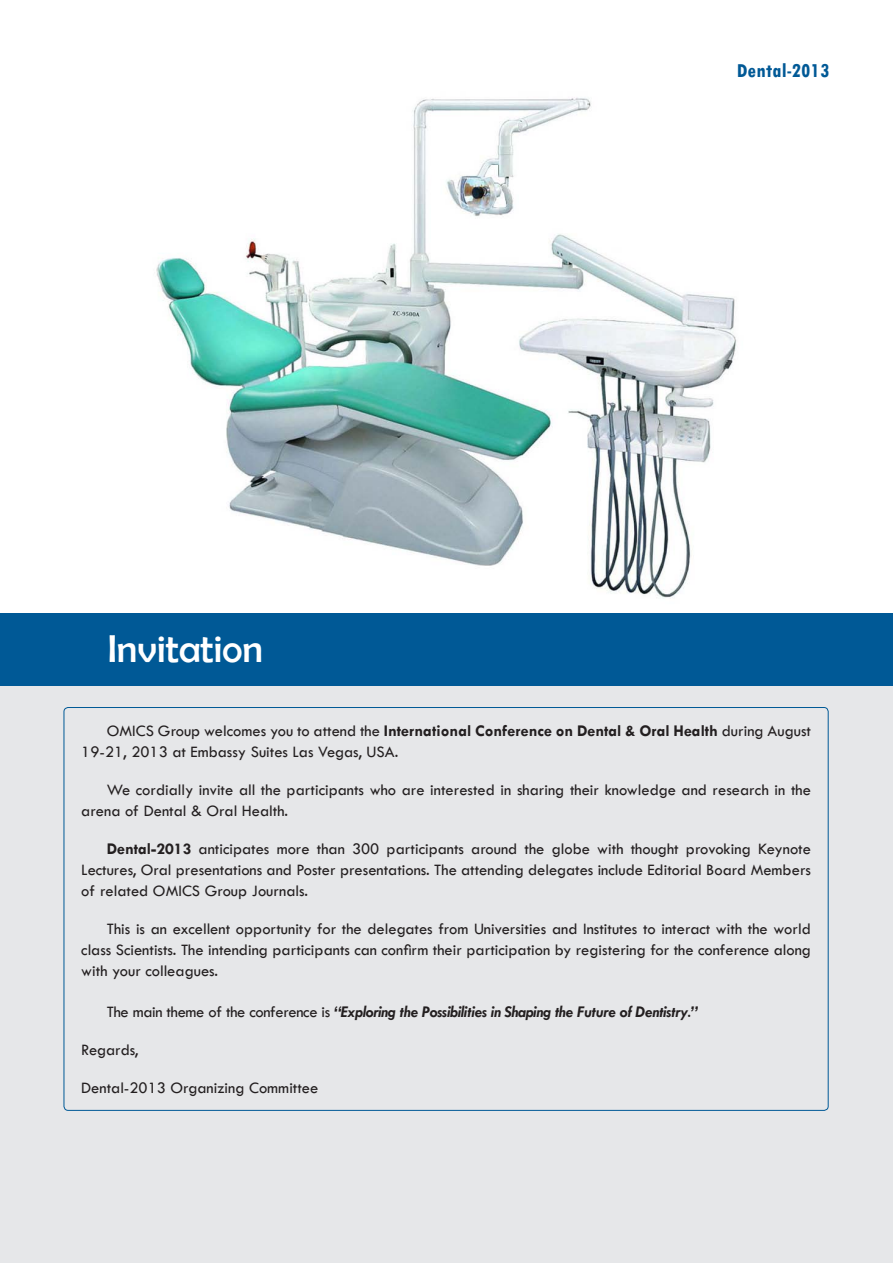
<style>
.page{position:relative;width:893px;height:1263px;background:#fff}
.page>*{position:absolute;margin:0;border:0;box-sizing:border-box;transform-origin:0 0}
.t1{font:39px "Berlin Sans FB";color:#fff}
.t2{font:700 condensed 21px "Tw Cen";letter-spacing:.01em;color:#005996}
.t3{font:16.5px/21px "Tw Cen";color:#231f20}
.t4{font:italic 700 16.5px "Tw Cen";letter-spacing:-.02em;color:#231f20}
.s1{font-weight:700}
.s2{font-weight:400;font-style:normal}
</style>
<div class="page">
<img style="left:156px;top:97px;width:581px;height:502px">
<div style="left:0;top:685px;width:893px;height:578px;background:#e6e7e9"></div>
<div style="left:0;top:613px;width:893px;height:72px;background:#005996"></div>
<p class="t1" style="left:108px;top:627px;width:157px">Invitation</p>
<p class="t2" style="left:737px;top:58px;width:94px">Dental-2013</p>
<p class="t3" style="left:81px;top:720px;width:731px;text-indent:26px">OMICS Group welcomes you to attend the <span class="s1">International Conference on Dental &amp; Oral Health</span> during August<br>19-21, 2013 at Embassy Suites Las Vegas, USA.</p>
<p class="t3" style="left:81px;top:779px;width:731px;text-indent:26px">We cordially invite all the participants who are interested in sharing their knowledge and research in the arena of Dental &amp; Oral Health.</p>
<p class="t3" style="left:81px;top:838px;width:731px;text-align:justify;text-indent:26px"><span class="s1">Dental-2013</span> anticipates more than 300 participants around the globe with thought provoking Keynote Lectures, Oral presentations and Poster presentations. The attending delegates include Editorial Board Members of related OMICS Group Journals.</p>
<p class="t3" style="left:81px;top:918px;width:731px;text-align:justify;text-indent:26px">This is an excellent opportunity for the delegates from Universities and Institutes to interact with the world class Scientists. The intending participants can confirm their participation by registering for the conference along with your colleagues.</p>
<p class="t4" style="left:107px;top:1002px;width:593px"><span class="s2">The main theme of the conference is</span> “Exploring the Possibilities in Shaping the Future of Dentistry<span class="s2">.</span>”</p>
<p class="t3" style="left:81px;top:1039px;width:59px">Regards,</p>
<p class="t3" style="left:81px;top:1077px;width:239px">Dental-2013 Organizing Committee</p>
</div>
